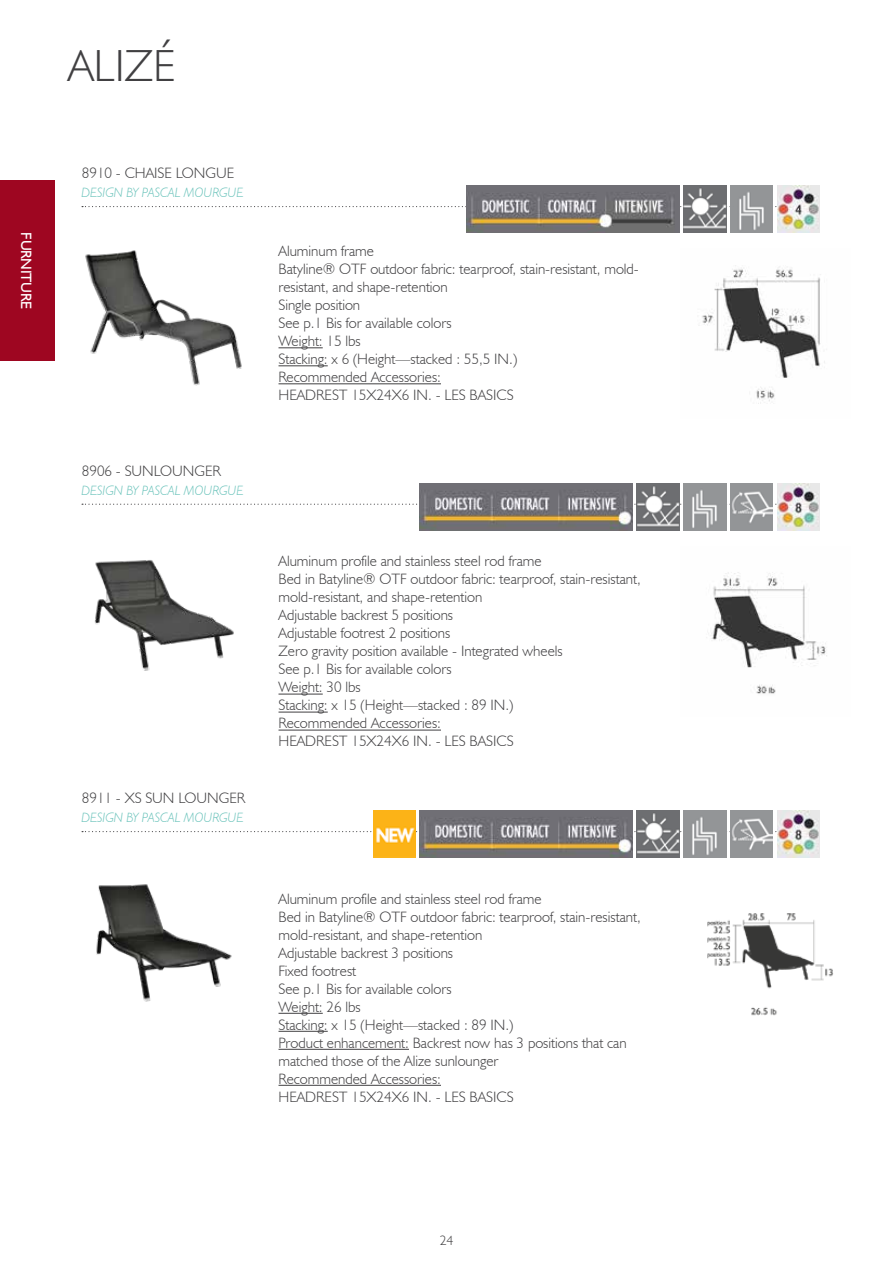
<style>
.page{position:relative;width:893px;height:1263px;background:#fff}
.page>*{position:absolute;margin:0;border:0;box-sizing:border-box;transform-origin:0 0}
.t1{font:300 45px "Humanist 521 BT";color:#414042}
.t2{font:300 15px/18px "Humanist 521 BT";color:#414042}
.t3{font:15px "Humanist 521 BT";letter-spacing:-.02em;color:#fff}
.t4{font:italic 300 13.5px "Humanist 521 BT";color:#6dc4bc}
.t5{font:300 13.5px "Humanist 521 BT";color:#414042}
</style>
<div class="page">
<svg style="left:82px;top:831px;width:695px;height:1px"></svg>
<img style="left:96px;top:884px;width:136px;height:118px">
<img style="left:707px;top:913px;width:126px;height:103px">
<img style="left:373px;top:811px;width:43px;height:46px">
<img style="left:420px;top:811px;width:212px;height:46px">
<img style="left:637px;top:811px;width:42px;height:46px">
<img style="left:684px;top:811px;width:42px;height:46px">
<img style="left:730px;top:811px;width:43px;height:46px">
<img style="left:777px;top:811px;width:43px;height:46px">
<hr style="left:278px;top:1013px;width:45px;height:1px;background:#414042">
<hr style="left:278px;top:1031px;width:50px;height:1px;background:#414042">
<hr style="left:278px;top:1049px;width:131px;height:1px;background:#414042">
<hr style="left:278px;top:1085px;width:163px;height:1px;background:#414042">
<svg style="left:82px;top:504px;width:695px;height:1px"></svg>
<img style="left:94px;top:560px;width:140px;height:111px">
<img style="left:706px;top:572px;width:121px;height:122px">
<img style="left:420px;top:483px;width:212px;height:47px">
<img style="left:637px;top:483px;width:42px;height:47px">
<img style="left:684px;top:483px;width:42px;height:47px">
<img style="left:730px;top:483px;width:43px;height:47px">
<img style="left:777px;top:483px;width:43px;height:47px">
<hr style="left:278px;top:694px;width:45px;height:1px;background:#414042">
<hr style="left:278px;top:712px;width:50px;height:1px;background:#414042">
<hr style="left:278px;top:730px;width:163px;height:1px;background:#414042">
<svg style="left:82px;top:206px;width:695px;height:1px"></svg>
<img style="left:85px;top:250px;width:157px;height:136px">
<img style="left:702px;top:265px;width:123px;height:139px">
<img style="left:467px;top:186px;width:212px;height:46px">
<img style="left:684px;top:186px;width:42px;height:46px">
<img style="left:730px;top:186px;width:43px;height:46px">
<img style="left:777px;top:186px;width:43px;height:46px">
<hr style="left:278px;top:348px;width:45px;height:1px;background:#414042">
<hr style="left:278px;top:366px;width:50px;height:1px;background:#414042">
<hr style="left:278px;top:384px;width:163px;height:1px;background:#414042">
<div style="left:0;top:180px;width:54px;height:181px;background:#9e0621"></div>
<p class="t3" style="left:36px;top:232px;width:78px;rotate:90deg">FURNITURE</p>
<p class="t1" style="left:68px;top:38px;width:109px">ALIZÉ</p>
<p class="t2" style="left:82px;top:164px;width:154px">8910 - CHAISE LONGUE</p>
<p class="t4" style="left:82px;top:184px;width:163px">DESIGN BY PASCAL MOURGUE</p>
<p class="t2" style="left:82px;top:461px;width:141px">8906 - SUNLOUNGER</p>
<p class="t4" style="left:82px;top:482px;width:163px">DESIGN BY PASCAL MOURGUE</p>
<p class="t2" style="left:82px;top:789px;width:165px">8911 - XS SUN LOUNGER</p>
<p class="t4" style="left:82px;top:809px;width:163px">DESIGN BY PASCAL MOURGUE</p>
<p class="t2" style="left:278px;top:242px;width:362px">Aluminum frame<br>Batyline® OTF outdoor fabric: tearproof, stain-resistant, mold&shy;resistant, and shape-retention<br>Single position<br>See p.1 Bis for available colors<br>Weight: 15 lbs<br>Stacking: x 6 (Height—stacked : 55,5 IN.)<br>Recommended Accessories:<br>HEADREST 15X24X6 IN. - LES BASICS</p>
<p class="t2" style="left:278px;top:552px;width:364px">Aluminum profile and stainless steel rod frame<br>Bed in Batyline® OTF outdoor fabric: tearproof, stain-resistant, mold-resistant, and shape-retention<br>Adjustable backrest 5 positions<br>Adjustable footrest 2 positions<br>Zero gravity position available - Integrated wheels<br>See p.1 Bis for available colors<br>Weight: 30 lbs<br>Stacking: x 15 (Height—stacked : 89 IN.)<br>Recommended Accessories:<br>HEADREST 15X24X6 IN. - LES BASICS</p>
<p class="t2" style="left:278px;top:889px;width:364px">Aluminum profile and stainless steel rod frame<br>Bed in Batyline® OTF outdoor fabric: tearproof, stain-resistant, mold-resistant, and shape-retention<br>Adjustable backrest 3 positions<br>Fixed footrest<br>See p.1 Bis for available colors<br>Weight: 26 lbs<br>Stacking: x 15 (Height—stacked : 89 IN.)<br>Product enhancement: Backrest now has 3 positions that can matched those of the Alize sunlounger<br>Recommended Accessories:<br>HEADREST 15X24X6 IN. - LES BASICS</p>
<p class="t5" style="left:440px;top:1232px;width:15px">24</p>
</div>
